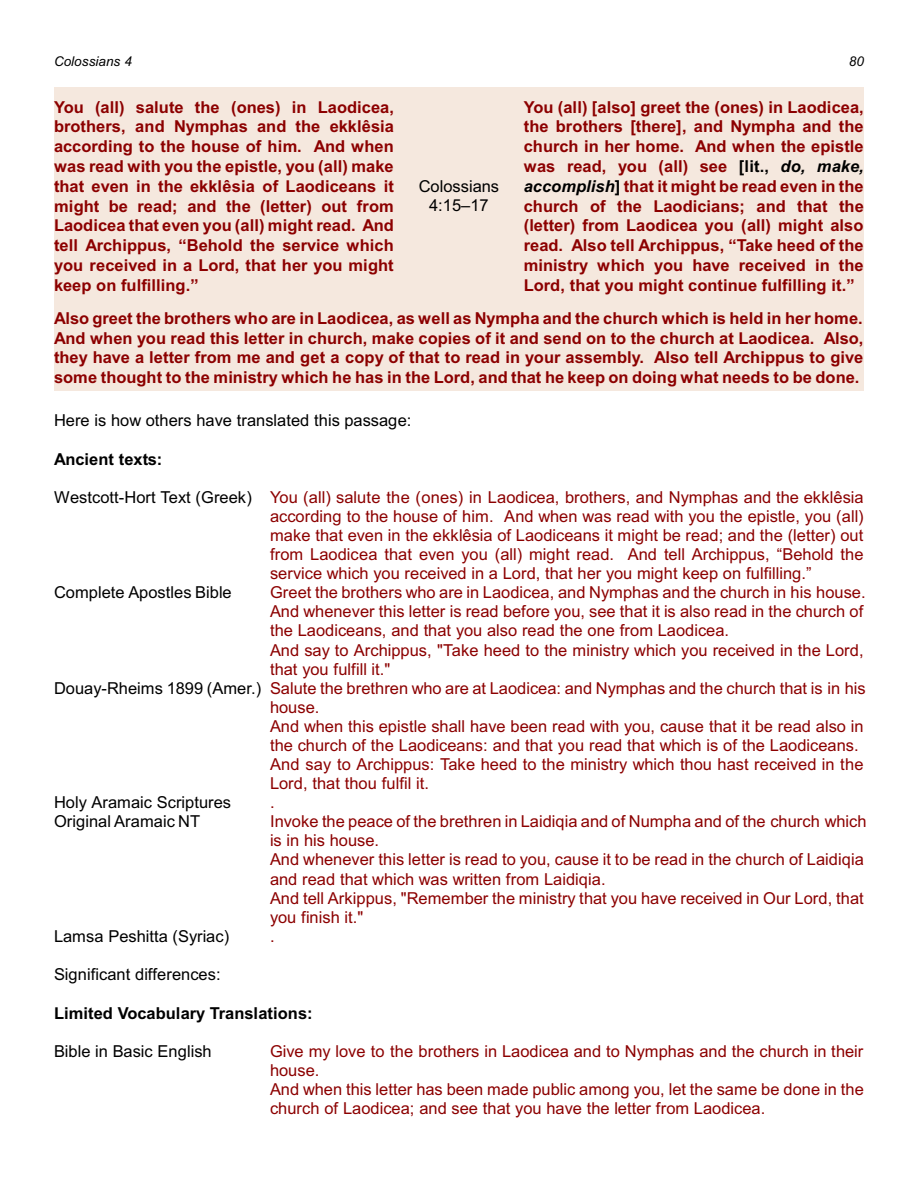
<style>
.page{position:relative;width:918px;height:1188px;background:#fff}
.page>*{position:absolute;margin:0;border:0;box-sizing:border-box;transform-origin:0 0}
.t1{font:16.5px/19px "Arial";color:#8c0000}
.t2{font:700 16.5px/19.8px "Arial";color:#8c0000;text-align:justify}
.t3{font:16.5px/19px "Arial";color:#000;text-align:center}
.t4{font:700 16.5px "Arial";color:#000}
.t5{font:italic 13.5px "Arial";color:#000}
.s1{color:#000}
.s2{font-style:italic;color:#000}
</style>
<div class="page">
<div style="left:54px;top:87px;width:340px;height:212px;background:#f5e8de"></div>
<div style="left:394px;top:87px;width:130px;height:212px;background:#f5e8de"></div>
<div style="left:524px;top:87px;width:340px;height:212px;background:#f5e8de"></div>
<div style="left:54px;top:299px;width:340px;height:92px;background:#f5e8de"></div>
<div style="left:394px;top:299px;width:130px;height:92px;background:#f5e8de"></div>
<div style="left:524px;top:299px;width:340px;height:92px;background:#f5e8de"></div>
<p class="t5" style="left:54px;top:57px;width:79px">Colossians 4</p>
<p class="t5" style="left:849px;top:57px;width:17px">80</p>
<p class="t2" style="left:54px;top:98px;width:342px">You (all) salute the (ones) in Laodicea, brothers, and Nymphas and the ekklêsia according to the house of him. And when was read with you the epistle, you (all) make that even in the ekklêsia of Laodiceans it might be read; and the (letter) out from Laodicea that even you (all) might read. And tell Archippus, “Behold the service which you received in a Lord, that her you might keep on fulfilling.”</p>
<p class="t2" style="left:524px;top:98px;width:342px">You (all) [also] greet the (ones) in Laodicea, the brothers [there], and Nympha and the church in her home. And when the epistle was read, you (all) see <span class="s1">[lit.,</span> <span class="s2">do, make, accomplish</span><span class="s1">]</span> that it might be read even in the church of the Laodicians; and that the (letter) from Laodicea you (all) might also read. Also tell Archippus, “Take heed of the ministry which you have received in the Lord, that you might continue fulfilling it.”</p>
<p class="t2" style="left:54px;top:310px;width:811px">Also greet the brothers who are in Laodicea, as well as Nympha and the church which is held in her home.<br>And when you read this letter in church, make copies of it and send on to the church at Laodicea. Also, they have a letter from me and get a copy of that to read in your assembly. Also tell Archippus to give some thought to the ministry which he has in the Lord, and that he keep on doing what needs to be done.</p>
<p class="t3" style="left:54px;top:412px;width:359px">Here is how others have translated this passage:</p>
<p class="t4" style="left:54px;top:453px;width:110px">Ancient texts:</p>
<p class="t1" style="left:270px;top:489px;width:595px;text-align:justify;text-indent:-216px"><span class="s1">Westcott-Hort Text (Greek)</span> You (all) salute the (ones) in Laodicea, brothers, and Nymphas and the ekklêsia according to the house of him. And when was read with you the epistle, you (all) make that even in the ekklêsia of Laodiceans it might be read; and the (letter) out from Laodicea that even you (all) might read. And tell Archippus, “Behold the service which you received in a Lord, that her you might keep on fulfilling.”</p>
<p class="t3" style="left:54px;top:585px;width:179px">Complete Apostles Bible</p>
<p class="t1" style="left:270px;top:585px;width:597px">Greet the brothers who are in Laodicea, and Nymphas and the church in his house.</p>
<p class="t1" style="left:270px;top:604px;width:595px">And whenever this letter is read before you, see that it is also read in the church of</p>
<p class="t1" style="left:270px;top:623px;width:461px">the Laodiceans, and that you also read the one from Laodicea.</p>
<p class="t1" style="left:270px;top:642px;width:595px">And say to Archippus, "Take heed to the ministry which you received in the Lord,</p>
<p class="t1" style="left:270px;top:661px;width:122px">that you fulfill it."</p>
<p class="t1" style="left:54px;top:680px;width:813px"><span class="s1">Douay-Rheims 1899 (Amer.)</span> Salute the brethren who are at Laodicea: and Nymphas and the church that is in his</p>
<p class="t1" style="left:270px;top:699px;width:51px">house.</p>
<p class="t1" style="left:270px;top:718px;width:595px">And when this epistle shall have been read with you, cause that it be read also in</p>
<p class="t1" style="left:270px;top:737px;width:590px">the church of the Laodiceans: and that you read that which is of the Laodiceans.</p>
<p class="t1" style="left:270px;top:756px;width:595px">And say to Archippus: Take heed to the ministry which thou hast received in the</p>
<p class="t1" style="left:270px;top:775px;width:160px">Lord, that thou fulfil it.</p>
<p class="t3" style="left:54px;top:794px;width:179px">Holy Aramaic Scriptures</p>
<p class="t1" style="left:270px;top:794px;width:6px">.</p>
<p class="t3" style="left:54px;top:813px;width:148px">Original Aramaic NT</p>
<p class="t1" style="left:270px;top:813px;width:598px">Invoke the peace of the brethren in Laidiqia and of Numpha and of the church which is in his house.<br>And whenever this letter is read to you, cause it to be read in the church of Laidiqia and read that which was written from Laidiqia.<br>And tell Arkippus, "Remember the ministry that you have received in Our Lord, that you finish it."</p>
<p class="t3" style="left:54px;top:928px;width:177px">Lamsa Peshitta (Syriac)</p>
<p class="t1" style="left:270px;top:928px;width:6px">.</p>
<p class="t3" style="left:54px;top:966px;width:168px">Significant differences:</p>
<p class="t4" style="left:54px;top:1007px;width:260px">Limited Vocabulary Translations:</p>
<p class="t3" style="left:54px;top:1043px;width:159px">Bible in Basic English</p>
<p class="t1" style="left:270px;top:1043px;width:595px">Give my love to the brothers in Laodicea and to Nymphas and the church in their house.<br>And when this letter has been made public among you, let the same be done in the church of Laodicea; and see that you have the letter from Laodicea.</p>
<p class="t3" style="left:419px;top:178px;width:82px">Colossians<br>4:15–17</p>
</div>
